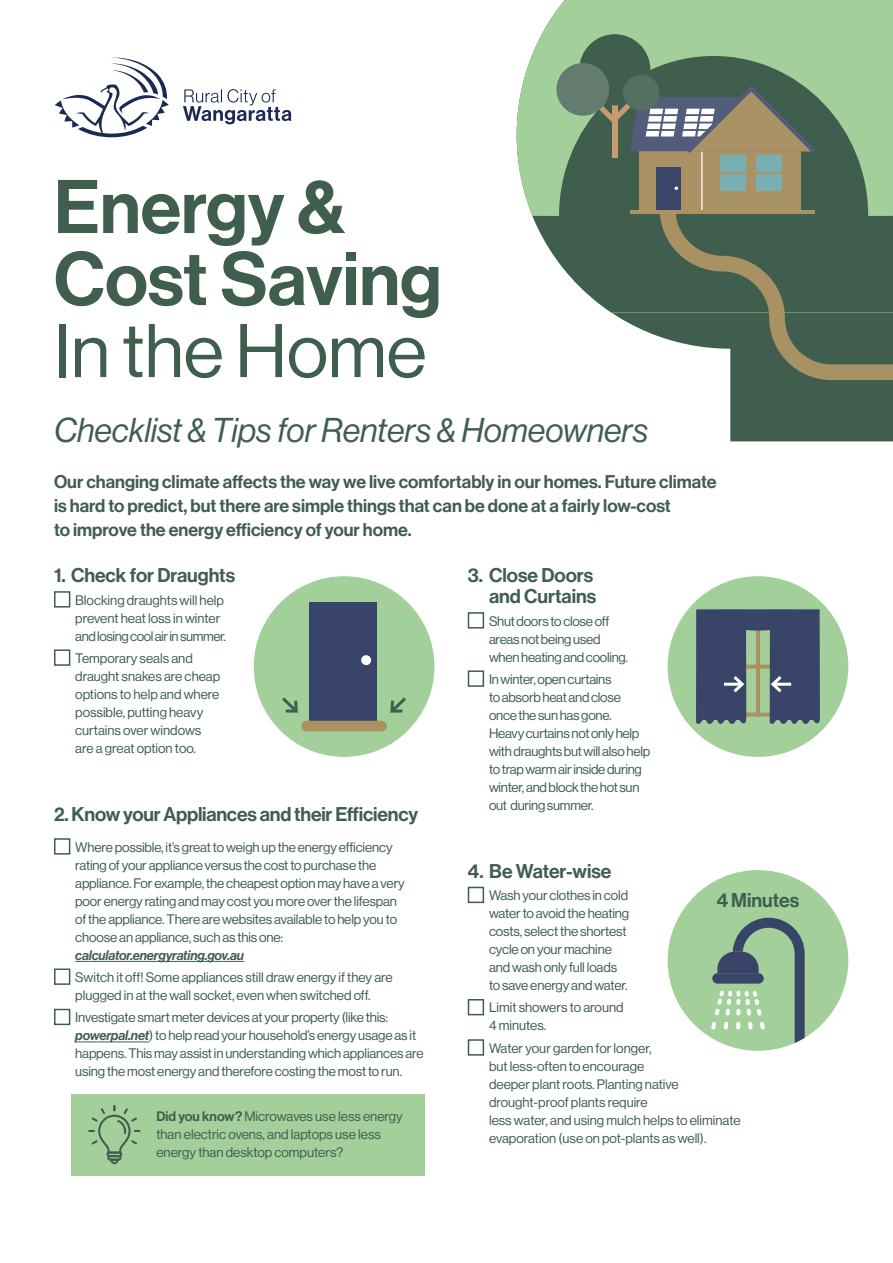
<style>
.page{position:relative;width:893px;height:1263px;background:#fff}
.page>*{position:absolute;margin:0;border:0;box-sizing:border-box;transform-origin:0 0}
.t1{font:74.25px/72px "N Haas Grotesk DS Pro 65 Md";color:#3f5e4e}
.t2{font:74.25px "N Haas Grotesk DS Pro 55 Rg";color:#3f5e4e}
.t3{font:33.75px "N Haas Grotesk DS Pro 56 It";color:#3f5e4e}
.t4{font:19.5px/21px "N Haas Grotesk DS Pro 65 Md";color:#3f5e4e;text-align:right}
.t5{font:18px/24px "N Haas Grotesk DS Pro 65 Md";color:#3f5e4e}
.t6{font:13.5px/18px "N Haas Grotesk DS Pro 55 Rg";letter-spacing:-.01em;color:#3f5e4e}
.t7{font:13.5px "N Haas Grotesk DS Pro 66 Md It";letter-spacing:-.01em;color:#3f5e4e}
.s1{font-family:"N Haas Grotesk DS Pro 66 Md It"}
.s2{font-family:"N Haas Grotesk DS Pro 65 Md"}
</style>
<div class="page">
<hr style="left:75px;top:961px;width:169px;height:1px;background:#3f5e4e">
<hr style="left:75px;top:1042px;width:74px;height:1px;background:#3f5e4e">
<div style="left:54px;top:591px;width:16px;height:16px;border:2px solid #3f5e4e"></div>
<div style="left:54px;top:649px;width:16px;height:17px;border:2px solid #3f5e4e"></div>
<div style="left:54px;top:838px;width:16px;height:17px;border:2px solid #3f5e4e"></div>
<div style="left:54px;top:968px;width:16px;height:17px;border:2px solid #3f5e4e"></div>
<div style="left:54px;top:1009px;width:16px;height:16px;border:2px solid #3f5e4e"></div>
<div style="left:468px;top:612px;width:16px;height:16px;border:2px solid #3f5e4e"></div>
<div style="left:468px;top:670px;width:16px;height:17px;border:2px solid #3f5e4e"></div>
<div style="left:468px;top:887px;width:16px;height:16px;border:2px solid #3f5e4e"></div>
<div style="left:468px;top:999px;width:16px;height:16px;border:2px solid #3f5e4e"></div>
<div style="left:468px;top:1039px;width:16px;height:17px;border:2px solid #3f5e4e"></div>
<svg style="left:55px;top:57px;width:114px;height:80px"></svg>
<svg style="left:183px;top:89px;width:108px;height:35px"></svg>
<svg style="left:612px;top:313px;width:281px;height:128px;fill:#3f5e4e"></svg>
<div style="left:531px;top:0;width:362px;height:56px;background:#a3cf9a"></div>
<svg style="left:517px;top:56px;width:376px;height:257px;background:#81a185"></svg>
<svg style="left:652px;top:171px;width:241px;height:217px;background:#5b725f"></svg>
<div style="left:640px;top:149px;width:92px;height:63px;background:#a99263"></div>
<div style="left:702px;top:149px;width:98px;height:63px;background:#a99263"></div>
<div style="left:720px;top:156px;width:26px;height:16px;background:#77afb3"></div>
<div style="left:720px;top:174px;width:26px;height:17px;background:#77afb3"></div>
<div style="left:757px;top:156px;width:25px;height:16px;background:#77afb3"></div>
<div style="left:757px;top:174px;width:25px;height:17px;background:#77afb3"></div>
<div style="left:656px;top:167px;width:24px;height:44px;background:#3a4569"></div>
<hr style="left:630px;top:210px;width:184px;height:4px;background:#a99263">
<hr style="left:701px;top:152px;width:1px;height:58px;background:#fff">
<svg style="left:674px;top:186px;width:4px;height:4px"></svg>
<svg style="left:597px;top:82px;width:223px;height:76px;background:#757c6e"></svg>
<div style="left:579px;top:34px;width:71px;height:71px;background:#3f5e4e;border-radius:50%"></div>
<div style="left:556px;top:63px;width:53px;height:53px;background:#647c6f;border-radius:50%"></div>
<div style="left:623px;top:75px;width:36px;height:36px;background:#557061;border-radius:50%"></div>
<div style="left:71px;top:1093px;width:353px;height:82px;background:#a3cf9a"></div>
<svg style="left:88px;top:1105px;width:52px;height:59px"></svg>
<div style="left:254px;top:576px;width:180px;height:181px;background:#a3cf9a;border-radius:50%"></div>
<div style="left:668px;top:576px;width:180px;height:181px;background:#a3cf9a;border-radius:50%"></div>
<div style="left:668px;top:870px;width:180px;height:181px;background:#a3cf9a;border-radius:50%"></div>
<svg style="left:711px;top:918px;width:94px;height:133px"></svg>
<div style="left:310px;top:602px;width:67px;height:122px;background:#394568"></div>
<div style="left:301px;top:721px;width:86px;height:10px;background:#a99162;border-radius:5px"></div>
<div style="left:361px;top:655px;width:10px;height:10px;background:#fff;border-radius:50%"></div>
<svg style="left:282px;top:697px;width:16px;height:16px"></svg>
<svg style="left:390px;top:697px;width:16px;height:16px"></svg>
<svg style="left:696px;top:609px;width:124px;height:115px;background:#4e5d71"></svg>
<svg style="left:872px;top:0;width:21px;height:23px"></svg>
<h1 class="t1" style="left:54px;top:172px;width:389px">Energy &amp;<br>Cost Saving</h1>
<h1 class="t2" style="left:54px;top:309px;width:374px">In the Home</h1>
<h2 class="t3" style="left:54px;top:411px;width:596px">Checklist &amp; Tips for Renters &amp; Homeowners</h2>
<h3 class="t5" style="left:54px;top:469px;width:664px">Our changing climate affects the way we live comfortably in our homes. Future climate is hard to predict, but there are simple things that can be done at a fairly low-cost<br>to improve the energy efficiency of your home.</h3>
<h3 class="t4" style="left:54px;top:565px;width:183px">1. Check for Draughts</h3>
<p class="t6" style="left:75px;top:591px;width:152px">Blocking draughts will help prevent heat loss in winter and losing cool air in summer.</p>
<p class="t6" style="left:75px;top:649px;width:147px">Temporary seals and draught snakes are cheap options to help and where possible, putting heavy curtains over windows are a great option too.</p>
<h3 class="t4" style="left:468px;top:565px;width:130px">3. Close Doors and Curtains</h3>
<p class="t6" style="left:489px;top:612px;width:141px">Shut doors to close off areas not being used when heating and cooling.</p>
<p class="t6" style="left:489px;top:670px;width:163px">In winter, open curtains<br>to absorb heat and close once the sun has gone.<br>Heavy curtains not only help with draughts but will also help to trap warm air inside during winter, and block the hot sun out during summer.</p>
<h3 class="t4" style="left:54px;top:804px;width:366px">2. Know your Appliances and their Efficiency</h3>
<p class="t6" style="left:75px;top:838px;width:331px">Where possible, it’s great to weigh up the energy efficiency rating of your appliance versus the cost to purchase the appliance. For example, the cheapest option may have a very poor energy rating and may cost you more over the lifespan of the appliance. There are websites available to help you to choose an appliance, such as this one:</p>
<p class="t7" style="left:75px;top:947px;width:170px">calculator.energyrating.gov.au</p>
<p class="t6" style="left:75px;top:968px;width:319px">Switch it off! Some appliances still draw energy if they are plugged in at the wall socket, even when switched off.</p>
<p class="t6" style="left:75px;top:1008px;width:350px">Investigate smart meter devices at your property (like this: <span class="s1">powerpal.net</span>) to help read your household’s energy usage as it happens. This may assist in understanding which appliances are using the most energy and therefore costing the most to run.</p>
<h3 class="t4" style="left:468px;top:861px;width:145px">4. Be Water-wise</h3>
<p class="t6" style="left:489px;top:886px;width:142px">Wash your clothes in cold water to avoid the heating costs, select the shortest cycle on your machine and wash only full loads to save energy and water.</p>
<p class="t6" style="left:489px;top:999px;width:136px">Limit showers to around<br>4 minutes.</p>
<p class="t6" style="left:489px;top:1039px;width:253px">Water your garden for longer,<br>but less-often to encourage<br>deeper plant roots. Planting native drought-proof plants require<br>less water, and using mulch helps to eliminate evaporation (use on pot-plants as well).</p>
<h3 class="t4" style="left:717px;top:890px;width:84px">4 Minutes</h3>
<p class="t6" style="left:156px;top:1107px;width:248px"><span class="s2">Did you know?</span> Microwaves use less energy than electric ovens, and laptops use less energy than desktop computers?</p>
</div>
